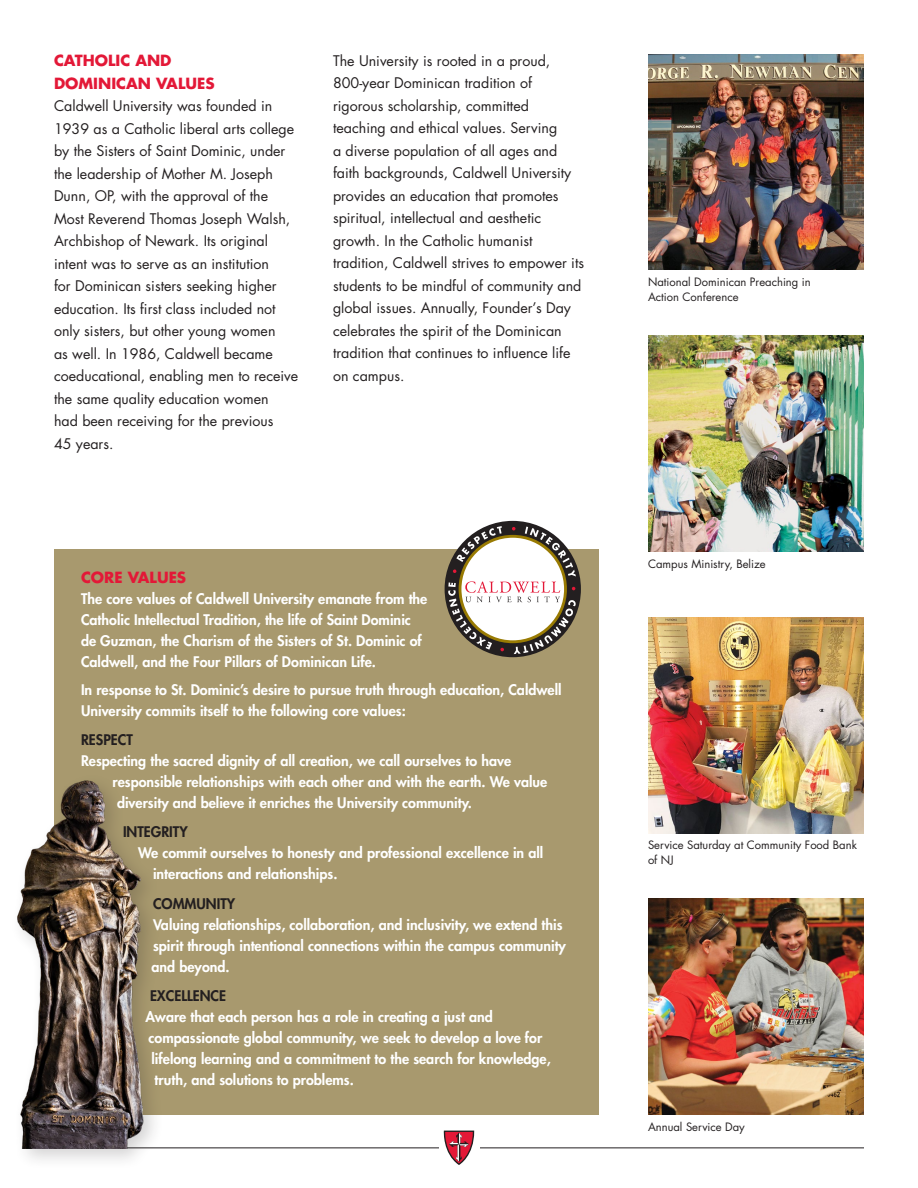
<style>
.page{position:relative;width:918px;height:1188px;background:#fff}
.page>*{position:absolute;margin:0;border:0;box-sizing:border-box;transform-origin:0 0}
.t1{font:700 15px/22.5px "Futura Std";color:#e31837}
.t2{font:14.25px/22.5px "Futura Std";color:#231f20}
.t3{font:800 14.25px/21px "Futura Std";color:#fff}
.t4{font:800 14.25px "Futura Std";color:#231f20}
.t5{font:11.25px/15px "Futura Std";color:#231f20}
</style>
<div class="page">
<hr style="left:54px;top:1148px;width:810px;height:1px;background:#231f20">
<div style="left:439px;top:1130px;width:40px;height:36px;background:#fff"></div>
<svg style="left:444px;top:1131px;width:30px;height:34px"></svg>
<div style="left:54px;top:549px;width:544px;height:566px;background:#a8996e"></div>
<img style="left:648px;top:336px;width:216px;height:216px">
<img style="left:648px;top:54px;width:216px;height:216px">
<img style="left:648px;top:899px;width:216px;height:216px">
<img style="left:648px;top:617px;width:215px;height:216px">
<div style="left:10px;top:772px;width:155px;height:398px;background:#231f20;opacity:.2"></div>
<img style="left:10px;top:772px;width:216px;height:376px">
<div style="left:445px;top:521px;width:136px;height:136px;background:#231f20;border-radius:50%"></div>
<svg style="left:448px;top:526px;width:128px;height:128px"></svg>
<p class="t1" style="left:54px;top:49px;width:162px">CATHOLIC AND<br>DOMINICAN VALUES</p>
<p class="t2" style="left:54px;top:95px;width:246px">Caldwell University was founded in 1939 as a Catholic liberal arts college by the Sisters of Saint Dominic, under the leadership of Mother M. Joseph Dunn, OP, with the approval of the Most Reverend Thomas Joseph Walsh, Archbishop of Newark. Its original intent was to serve as an institution<br>for Dominican sisters seeking higher education. Its first class included not only sisters, but other young women<br>as well. In 1986, Caldwell became coeducational, enabling men to receive the same quality education women<br>had been receiving for the previous<br>45 years.</p>
<p class="t2" style="left:333px;top:49px;width:253px">The University is rooted in a proud, 800-year Dominican tradition of rigorous scholarship, committed teaching and ethical values. Serving<br>a diverse population of all ages and faith backgrounds, Caldwell University provides an education that promotes spiritual, intellectual and aesthetic growth. In the Catholic humanist tradition, Caldwell strives to empower its students to be mindful of community and global issues. Annually, Founder’s Day celebrates the spirit of the Dominican tradition that continues to influence life on campus.</p>
<p class="t1" style="left:81px;top:566px;width:107px">CORE VALUES</p>
<p class="t3" style="left:81px;top:588px;width:348px">The core values of Caldwell University emanate from the Catholic Intellectual Tradition, the life of Saint Dominic de Guzman, the Charism of the Sisters of St. Dominic of Caldwell, and the Four Pillars of Dominican Life.</p>
<p class="t3" style="left:81px;top:679px;width:482px">In response to St. Dominic’s desire to pursue truth through education, Caldwell<br>University commits itself to the following core values:</p>
<p class="t4" style="left:81px;top:731px;width:53px">RESPECT</p>
<p class="t3" style="left:81px;top:750px;width:432px">Respecting the sacred dignity of all creation, we call ourselves to have</p>
<p class="t3" style="left:113px;top:771px;width:436px">responsible relationships with each other and with the earth. We value</p>
<p class="t3" style="left:117px;top:792px;width:357px">diversity and believe it enriches the University community.</p>
<p class="t4" style="left:123px;top:823px;width:66px">INTEGRITY</p>
<p class="t3" style="left:153px;top:843px;width:392px;text-indent:-15px">We commit ourselves to honesty and professional excellence in all interactions and relationships.</p>
<p class="t4" style="left:153px;top:894px;width:84px">COMMUNITY</p>
<p class="t3" style="left:152px;top:914px;width:416px">Valuing relationships, collaboration, and inclusivity, we extend this spirit through intentional connections within the campus community and beyond.</p>
<p class="t4" style="left:150px;top:987px;width:78px">EXCELLENCE</p>
<p class="t3" style="left:146px;top:1006px;width:349px">Aware that each person has a role in creating a just and</p>
<p class="t3" style="left:149px;top:1027px;width:395px">compassionate global community, we seek to develop a love for</p>
<p class="t3" style="left:152px;top:1048px;width:401px">lifelong learning and a commitment to the search for knowledge,</p>
<p class="t3" style="left:155px;top:1069px;width:201px">truth, and solutions to problems.</p>
<p class="t5" style="left:648px;top:275px;width:164px">National Dominican Preaching in<br>Action Conference</p>
<p class="t5" style="left:648px;top:556px;width:119px">Campus Ministry, Belize</p>
<p class="t5" style="left:648px;top:838px;width:211px">Service Saturday at Community Food Bank of NJ</p>
<p class="t5" style="left:648px;top:1119px;width:98px">Annual Service Day</p>
</div>
